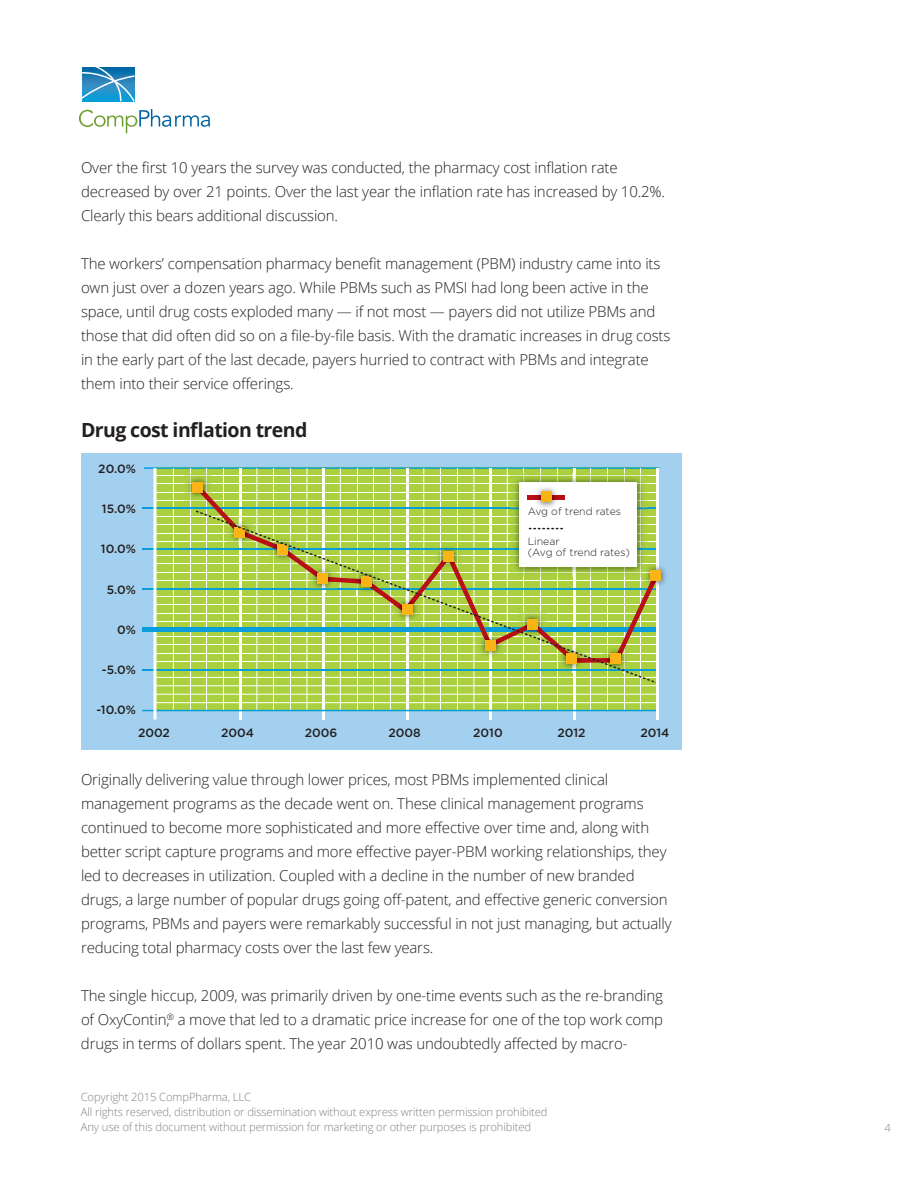
<style>
.page{position:relative;width:918px;height:1188px;background:#fff}
.page>*{position:absolute;margin:0;border:0;box-sizing:border-box;transform-origin:0 0}
.t1{font:700 19.5px "Open Sans";letter-spacing:-.03em;color:#231f20}
.t2{font:300 15px/24px "Open Sans";letter-spacing:-.01em;color:#231f20}
.t3{font:500 12px "Gotham";color:#231f20}
.t4{font:300 11.25px/15px "Open Sans";letter-spacing:-.01em;color:#808285}
.t5{font:300 10.5px/10.5px "Gotham";color:#231f20}
</style>
<div class="page">
<svg style="left:79px;top:109px;width:131px;height:24px"></svg>
<svg style="left:82px;top:67px;width:52px;height:34px;background:#3996c9"></svg>
<div style="left:81px;top:453px;width:601px;height:297px;background:#a3d0ee"></div>
<div style="left:155px;top:467px;width:502px;height:243px;background:#aad03f"></div>
<hr style="left:144px;top:467px;width:515px;height:2px;background:#069ddc">
<hr style="left:239px;top:468px;width:3px;height:252px;background:#fff">
<hr style="left:322px;top:468px;width:3px;height:252px;background:#fff">
<hr style="left:406px;top:468px;width:3px;height:252px;background:#fff">
<hr style="left:489px;top:468px;width:3px;height:252px;background:#fff">
<hr style="left:573px;top:468px;width:3px;height:252px;background:#fff">
<hr style="left:155px;top:475px;width:502px;height:1px;background:#fff">
<hr style="left:155px;top:484px;width:502px;height:1px;background:#fff">
<hr style="left:155px;top:492px;width:502px;height:1px;background:#fff">
<hr style="left:155px;top:500px;width:502px;height:1px;background:#fff">
<hr style="left:155px;top:516px;width:502px;height:1px;background:#fff">
<hr style="left:155px;top:525px;width:502px;height:1px;background:#fff">
<hr style="left:155px;top:533px;width:502px;height:1px;background:#fff">
<hr style="left:155px;top:541px;width:502px;height:1px;background:#fff">
<hr style="left:155px;top:555px;width:502px;height:1px;background:#fff">
<hr style="left:155px;top:564px;width:502px;height:1px;background:#fff">
<hr style="left:155px;top:572px;width:502px;height:1px;background:#fff">
<hr style="left:155px;top:580px;width:502px;height:1px;background:#fff">
<hr style="left:155px;top:596px;width:502px;height:1px;background:#fff">
<hr style="left:155px;top:605px;width:502px;height:1px;background:#fff">
<hr style="left:155px;top:613px;width:502px;height:1px;background:#fff">
<hr style="left:155px;top:621px;width:502px;height:1px;background:#fff">
<hr style="left:155px;top:636px;width:502px;height:1px;background:#fff">
<hr style="left:155px;top:645px;width:502px;height:1px;background:#fff">
<hr style="left:155px;top:653px;width:502px;height:1px;background:#fff">
<hr style="left:155px;top:661px;width:502px;height:1px;background:#fff">
<hr style="left:155px;top:677px;width:502px;height:1px;background:#fff">
<hr style="left:155px;top:686px;width:502px;height:1px;background:#fff">
<hr style="left:155px;top:694px;width:502px;height:1px;background:#fff">
<hr style="left:155px;top:702px;width:502px;height:1px;background:#fff">
<hr style="left:173px;top:468px;width:1px;height:243px;background:#fff">
<hr style="left:190px;top:468px;width:1px;height:243px;background:#fff">
<hr style="left:207px;top:468px;width:1px;height:243px;background:#fff">
<hr style="left:223px;top:468px;width:1px;height:243px;background:#fff">
<hr style="left:257px;top:468px;width:1px;height:243px;background:#fff">
<hr style="left:273px;top:468px;width:1px;height:243px;background:#fff">
<hr style="left:290px;top:468px;width:1px;height:243px;background:#fff">
<hr style="left:307px;top:468px;width:1px;height:243px;background:#fff">
<hr style="left:340px;top:468px;width:1px;height:243px;background:#fff">
<hr style="left:357px;top:468px;width:1px;height:243px;background:#fff">
<hr style="left:374px;top:468px;width:1px;height:243px;background:#fff">
<hr style="left:390px;top:468px;width:1px;height:243px;background:#fff">
<hr style="left:424px;top:468px;width:1px;height:243px;background:#fff">
<hr style="left:440px;top:468px;width:1px;height:243px;background:#fff">
<hr style="left:457px;top:468px;width:1px;height:243px;background:#fff">
<hr style="left:474px;top:468px;width:1px;height:243px;background:#fff">
<hr style="left:507px;top:468px;width:1px;height:243px;background:#fff">
<hr style="left:524px;top:468px;width:1px;height:243px;background:#fff">
<hr style="left:540px;top:468px;width:1px;height:243px;background:#fff">
<hr style="left:557px;top:468px;width:1px;height:243px;background:#fff">
<hr style="left:591px;top:468px;width:1px;height:243px;background:#fff">
<hr style="left:607px;top:468px;width:1px;height:243px;background:#fff">
<hr style="left:624px;top:468px;width:1px;height:243px;background:#fff">
<hr style="left:641px;top:468px;width:1px;height:243px;background:#fff">
<hr style="left:142px;top:508px;width:516px;height:1px;background:#069ddc">
<hr style="left:142px;top:548px;width:516px;height:2px;background:#069ddc">
<hr style="left:142px;top:589px;width:516px;height:1px;background:#069ddc">
<hr style="left:142px;top:669px;width:516px;height:2px;background:#069ddc">
<hr style="left:142px;top:710px;width:516px;height:1px;background:#069ddc">
<hr style="left:154px;top:468px;width:3px;height:252px;background:#fff">
<div style="left:142px;top:627px;width:516px;height:5px;background:#069ddc"></div>
<svg style="left:196px;top:485px;width:460px;height:24px"></svg>
<svg style="left:184px;top:474px;width:28px;height:27px"></svg>
<img style="left:196px;top:485px;width:16px;height:16px">
<div style="left:193px;top:482px;width:10px;height:10px;background:#fab416"></div>
<svg style="left:195px;top:509px;width:461px;height:176px"></svg>
<hr style="left:656px;top:468px;width:3px;height:252px;background:#fff">
<img style="left:510px;top:473px;width:137px;height:104px">
<svg style="left:573px;top:473px;width:3px;height:10px"></svg>
<img style="left:510px;top:475px;width:137px;height:1px">
<img style="left:510px;top:484px;width:137px;height:1px">
<img style="left:510px;top:492px;width:137px;height:1px">
<img style="left:510px;top:500px;width:137px;height:1px">
<img style="left:510px;top:516px;width:137px;height:1px">
<img style="left:510px;top:525px;width:137px;height:1px">
<img style="left:510px;top:533px;width:137px;height:1px">
<img style="left:510px;top:541px;width:137px;height:1px">
<img style="left:641px;top:473px;width:1px;height:75px">
<img style="left:510px;top:508px;width:137px;height:1px">
<svg style="left:573px;top:567px;width:3px;height:10px"></svg>
<img style="left:510px;top:555px;width:131px;height:1px">
<img style="left:510px;top:564px;width:131px;height:1px">
<img style="left:510px;top:572px;width:131px;height:1px">
<div style="left:520px;top:483px;width:117px;height:84px;background:#fff"></div>
<div style="left:527px;top:495px;width:37px;height:5px;background:#b90f17"></div>
<img style="left:536px;top:487px;width:21px;height:21px">
<img style="left:536px;top:495px;width:21px;height:5px">
<div style="left:541px;top:492px;width:11px;height:10px;background:#fab416"></div>
<svg style="left:529px;top:528px;width:34px;height:1px"></svg>
<img style="left:656px;top:565px;width:10px;height:22px">
<svg style="left:641px;top:550px;width:15px;height:40px"></svg>
<div style="left:651px;top:571px;width:10px;height:10px;background:#fab416"></div>
<p class="t2" style="left:81px;top:156px;width:586px">Over the first 10 years the survey was conducted, the pharmacy cost inflation rate decreased by over 21 points. Over the last year the inflation rate has increased by 10.2%.<br>Clearly this bears additional discussion.</p>
<p class="t2" style="left:81px;top:252px;width:591px">The workers’ compensation pharmacy benefit management (PBM) industry came into its own just over a dozen years ago. While PBMs such as PMSI had long been active in the space, until drug costs exploded many — if not most — payers did not utilize PBMs and those that did often did so on a file-by-file basis. With the dramatic increases in drug costs in the early part of the last decade, payers hurried to contract with PBMs and integrate them into their service offerings.</p>
<h1 class="t1" style="left:81px;top:417px;width:228px">Drug cost inflation trend</h1>
<p class="t3" style="left:98px;top:461px;width:39px">20.0%</p>
<p class="t3" style="left:102px;top:501px;width:36px">15.0%</p>
<p class="t3" style="left:101px;top:541px;width:37px">10.0%</p>
<p class="t3" style="left:107px;top:582px;width:31px">5.0%</p>
<p class="t3" style="left:117px;top:622px;width:20px">0%</p>
<p class="t3" style="left:102px;top:662px;width:36px">-5.0%</p>
<p class="t3" style="left:96px;top:702px;width:41px">-10.0%</p>
<p class="t5" style="left:528px;top:506px;width:95px">Avg of trend rates</p>
<p class="t5" style="left:528px;top:536px;width:104px">Linear<br>(Avg of trend rates)</p>
<p class="t3" style="left:138px;top:725px;width:33px">2002</p>
<p class="t3" style="left:221px;top:725px;width:34px">2004</p>
<p class="t3" style="left:305px;top:725px;width:34px">2006</p>
<p class="t3" style="left:388px;top:725px;width:34px">2008</p>
<p class="t3" style="left:473px;top:725px;width:31px">2010</p>
<p class="t3" style="left:557px;top:725px;width:30px">2012</p>
<p class="t3" style="left:641px;top:725px;width:30px">2014</p>
<p class="t2" style="left:81px;top:768px;width:592px">Originally delivering value through lower prices, most PBMs implemented clinical management programs as the decade went on. These clinical management programs continued to become more sophisticated and more effective over time and, along with better script capture programs and more effective payer-PBM working relationships, they led to decreases in utilization. Coupled with a decline in the number of new branded drugs, a large number of popular drugs going off-patent, and effective generic conversion programs, PBMs and payers were remarkably successful in not just managing, but actually reducing total pharmacy costs over the last few years.</p>
<p class="t2" style="left:81px;top:984px;width:584px;text-align:justify">The single hiccup, 2009, was primarily driven by one-time events such as the re-branding of OxyContin,<sup>®</sup> a move that led to a dramatic price increase for one of the top work comp drugs in terms of dollars spent. The year 2010 was undoubtedly affected by macro-</p>
<p class="t4" style="left:81px;top:1089px;width:468px">Copyright 2015 CompPharma, LLC<br>All rights reserved, distribution or dissemination without express written permission prohibited<br>Any use of this document without permission for marketing or other purposes is prohibited</p>
<p class="t4" style="left:885px;top:1120px;width:8px">4</p>
</div>
